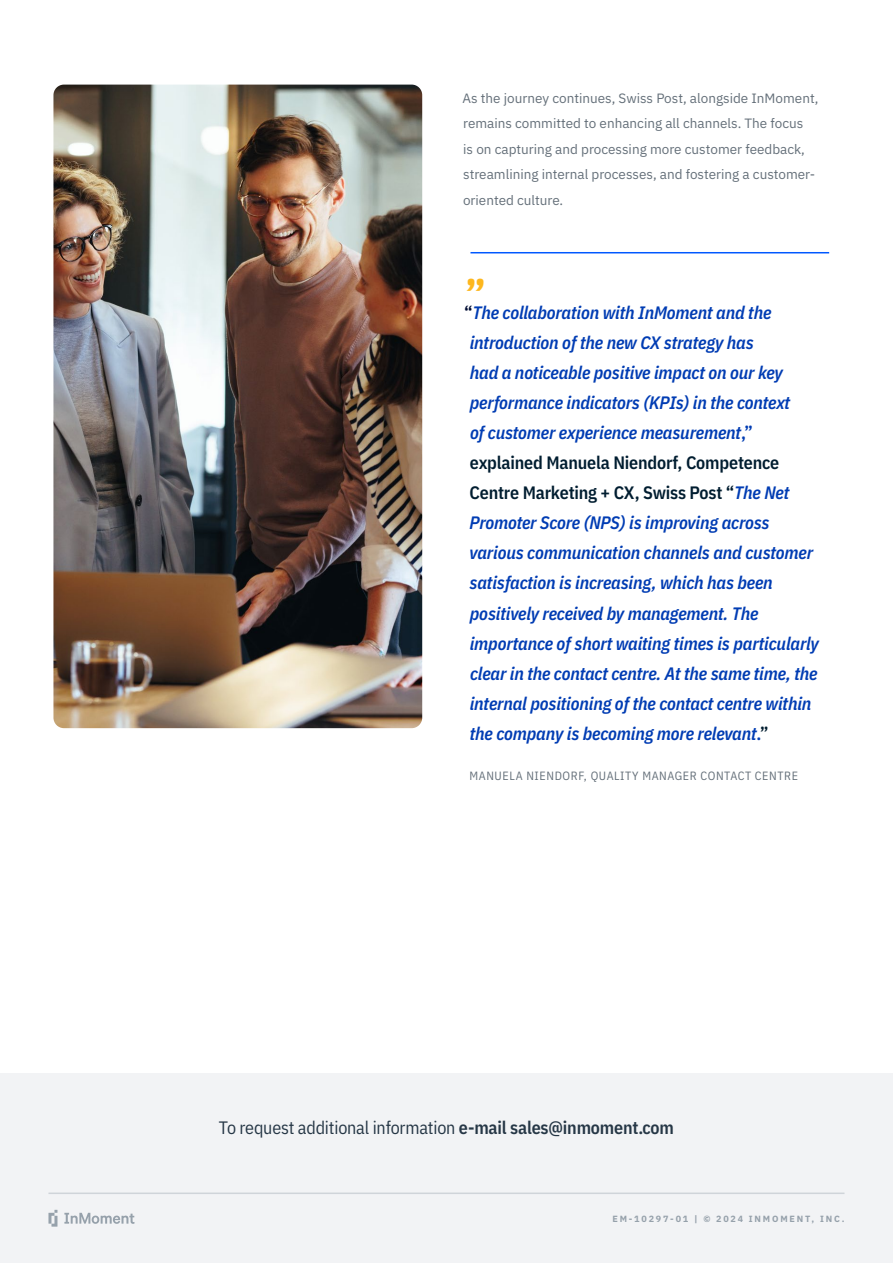
<style>
.page{position:relative;width:893px;height:1263px;background:#fff}
.page>*{position:absolute;margin:0;border:0;box-sizing:border-box;transform-origin:0 0}
.t1{font:700 42px "IBM Plex Sans Cond";color:#fdb71e}
.t2{font:italic 600 18px/30px "IBM Plex Sans Cond";letter-spacing:-.01em;color:#003cb3}
.t3{font:18px "IBM Plex Sans Cond";letter-spacing:-.01em;color:#263746}
.t4{font:13.5px/25.5px "IBM Plex Sans";color:#646f79}
.t5{font:12px "IBM Plex Sans Cond";letter-spacing:.05em;color:#646f79}
.t6{font:700 9px "IBM Plex Sans";letter-spacing:.2em;color:#96a1ab}
.s1{font-style:normal;color:#000d33}
.s2{font-style:normal}
.s3{font-style:normal;color:#001d30}
.s4{font-weight:600}
</style>
<div class="page">
<div style="left:0;top:1073px;width:893px;height:190px;background:#f2f3f5"></div>
<svg style="left:48px;top:1210px;width:9px;height:16px"></svg>
<svg style="left:64px;top:1213px;width:70px;height:11px"></svg>
<hr style="left:48px;top:1192px;width:796px;height:2px;background:#cfd4d9">
<hr style="left:470px;top:252px;width:359px;height:1px;background:#0058ff">
<img style="left:53px;top:85px;width:369px;height:643px">
<p class="t4" style="left:462px;top:84px;width:357px">As the journey continues, Swiss Post, alongside InMoment, remains committed to enhancing all channels. The focus<br>is on capturing and processing more customer feedback, streamlining internal processes, and fostering a customer&shy;oriented culture.</p>
<h1 class="t1" style="left:465px;top:238px;width:22px">„</h1>
<p class="t2" style="left:464px;top:296px;width:356px"><span class="s1">“</span>The collaboration with InMoment and the introduction of the new CX strategy has<br>had a noticeable positive impact on our key performance indicators (KPIs) in the context<br>of customer experience measurement<span class="s2">,” </span><span class="s3">explained Manuela Niendorf, Competence Centre Marketing + CX, Swiss Post “</span>The Net Promoter Score (NPS) is improving across various communication channels and customer satisfaction is increasing, which has been positively received by management. The importance of short waiting times is particularly clear in the contact centre. At the same time, the internal positioning of the contact centre within the company is becoming more relevant<span class="s2">.</span><span class="s3">”</span></p>
<p class="t5" style="left:469px;top:766px;width:330px">MANUELA NIENDORF, QUALITY MANAGER CONTACT CENTRE</p>
<p class="t3" style="left:219px;top:1114px;width:457px">To request additional information <span class="s4">e-mail sales@inmoment.com</span></p>
<p class="t6" style="left:612px;top:1211px;width:234px">EM-10297-01 | © 2024 INMOMENT, INC.</p>
</div>
